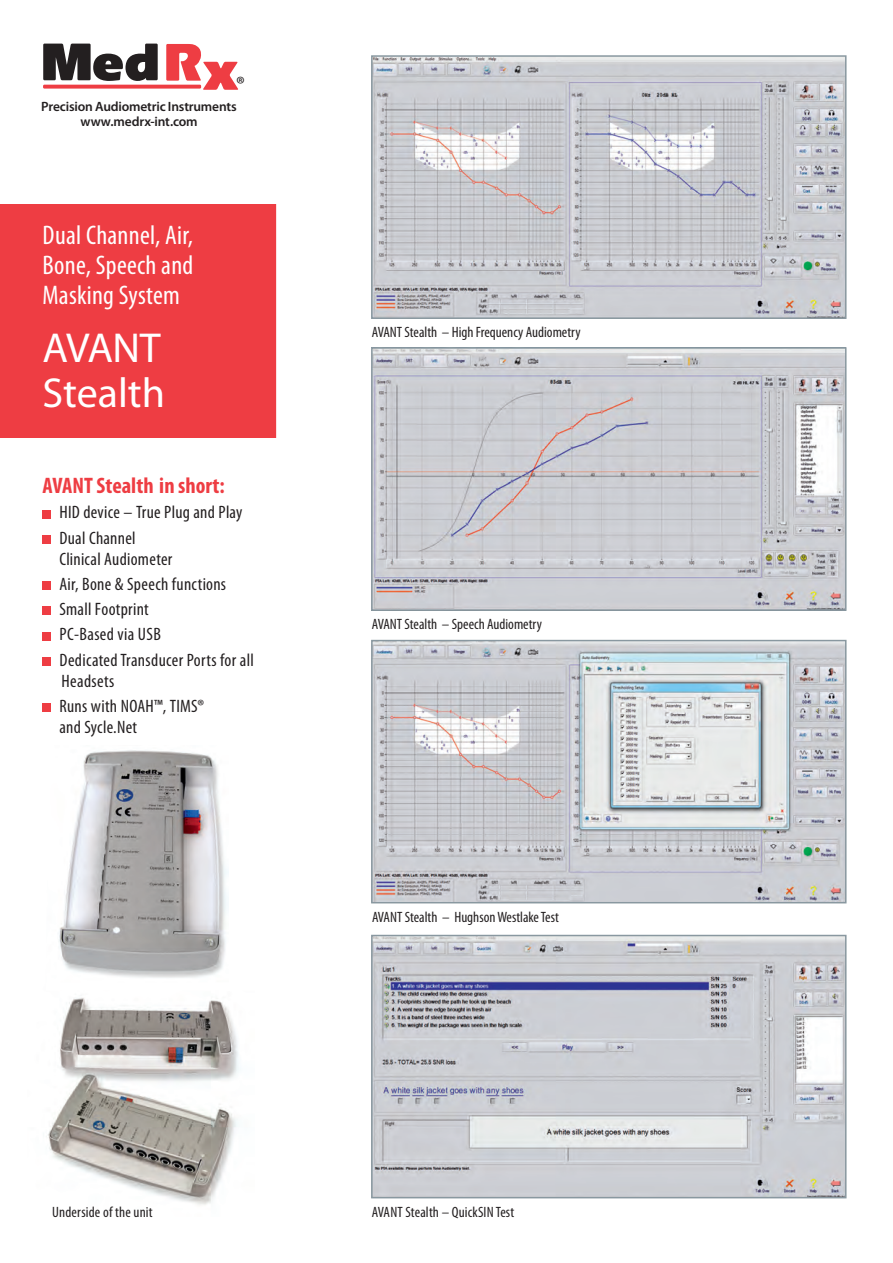
<style>
.page{position:relative;width:893px;height:1263px;background:#fff}
.page>*{position:absolute;margin:0;border:0;box-sizing:border-box;transform-origin:0 0}
.t1{font:42px/45px "Myriad Pro";letter-spacing:-.005em;color:#fff}
.t2{font:condensed 27px/30px "Myriad Pro";letter-spacing:.01em;color:#fff;text-align:justify}
.t3{font:700 condensed 22.5px "Myriad Pro";color:#ee3d43}
.t4{font:21px "Myriad Pro";color:#231f20}
.t5{font:condensed 18px/25.2px "Myriad Pro";letter-spacing:.015em;color:#231f20}
.t6{font:condensed 15px "Myriad Pro";color:#231f20}
.t7{font:600 13.5px/15px "Myriad Pro";letter-spacing:-.015em;color:#231f20;text-align:center}
</style>
<div class="page">
<div style="left:0;top:204px;width:276px;height:234px;background:#ee3d43"></div>
<svg style="left:166px;top:44px;width:72px;height:46px"></svg>
<svg style="left:43px;top:85px;width:158px;height:4px"></svg>
<svg style="left:43px;top:44px;width:115px;height:37px"></svg>
<img style="left:48px;top:998px;width:191px;height:207px">
<img style="left:59px;top:750px;width:170px;height:228px">
<img style="left:374px;top:58px;width:469px;height:258px">
<div style="left:371px;top:55px;width:475px;height:264px;border:2px solid #8998a0"></div>
<img style="left:374px;top:643px;width:469px;height:257px">
<div style="left:371px;top:640px;width:475px;height:263px;border:2px solid #8998a0"></div>
<img style="left:374px;top:938px;width:469px;height:257px">
<div style="left:371px;top:935px;width:475px;height:263px;border:2px solid #8998a0"></div>
<img style="left:374px;top:350px;width:469px;height:258px">
<div style="left:371px;top:347px;width:475px;height:264px;border:2px solid #8998a0"></div>
<div style="left:43px;top:510px;width:8px;height:8px;background:#ee3d43"></div>
<div style="left:43px;top:535px;width:8px;height:9px;background:#ee3d43"></div>
<div style="left:43px;top:581px;width:8px;height:9px;background:#ee3d43"></div>
<div style="left:43px;top:607px;width:8px;height:8px;background:#ee3d43"></div>
<div style="left:43px;top:632px;width:8px;height:8px;background:#ee3d43"></div>
<div style="left:43px;top:657px;width:8px;height:9px;background:#ee3d43"></div>
<div style="left:43px;top:703px;width:8px;height:9px;background:#ee3d43"></div>
<p class="t4" style="left:236px;top:71px;width:10px">®</p>
<p class="t7" style="left:41px;top:98px;width:197px">Precision Audiometric Instruments www.medrx-int.com</p>
<h2 class="t2" style="left:43px;top:219px;width:152px">Dual Channel, Air, Bone, Speech and Masking System</h2>
<h1 class="t1" style="left:43px;top:325px;width:124px">AVANT<br>Stealth</h1>
<p class="t3" style="left:43px;top:472px;width:184px">AVANT Stealth in short:</p>
<p class="t5" style="left:60px;top:500px;width:184px">HID device – True Plug and Play<br>Dual Channel</p>
<p class="t5" style="left:59px;top:546px;width:196px">Clinical Audiometer<br>Air, Bone &amp; Speech functions<br>Small Footprint<br>PC-Based via USB<br>Dedicated Transducer Ports for all</p>
<p class="t5" style="left:60px;top:668px;width:146px">Headsets<br>Runs with NOAH™, TIMS®</p>
<p class="t5" style="left:59px;top:714px;width:79px">and Sycle.Net</p>
<p class="t6" style="left:52px;top:1203px;width:102px">Underside of the unit</p>
<p class="t6" style="left:372px;top:323px;width:210px">AVANT Stealth – High Frequency Audiometry</p>
<p class="t6" style="left:372px;top:615px;width:172px">AVANT Stealth – Speech Audiometry</p>
<p class="t6" style="left:372px;top:907px;width:188px">AVANT Stealth – Hughson Westlake Test</p>
<p class="t6" style="left:372px;top:1203px;width:144px">AVANT Stealth – QuickSIN Test</p>
</div>
